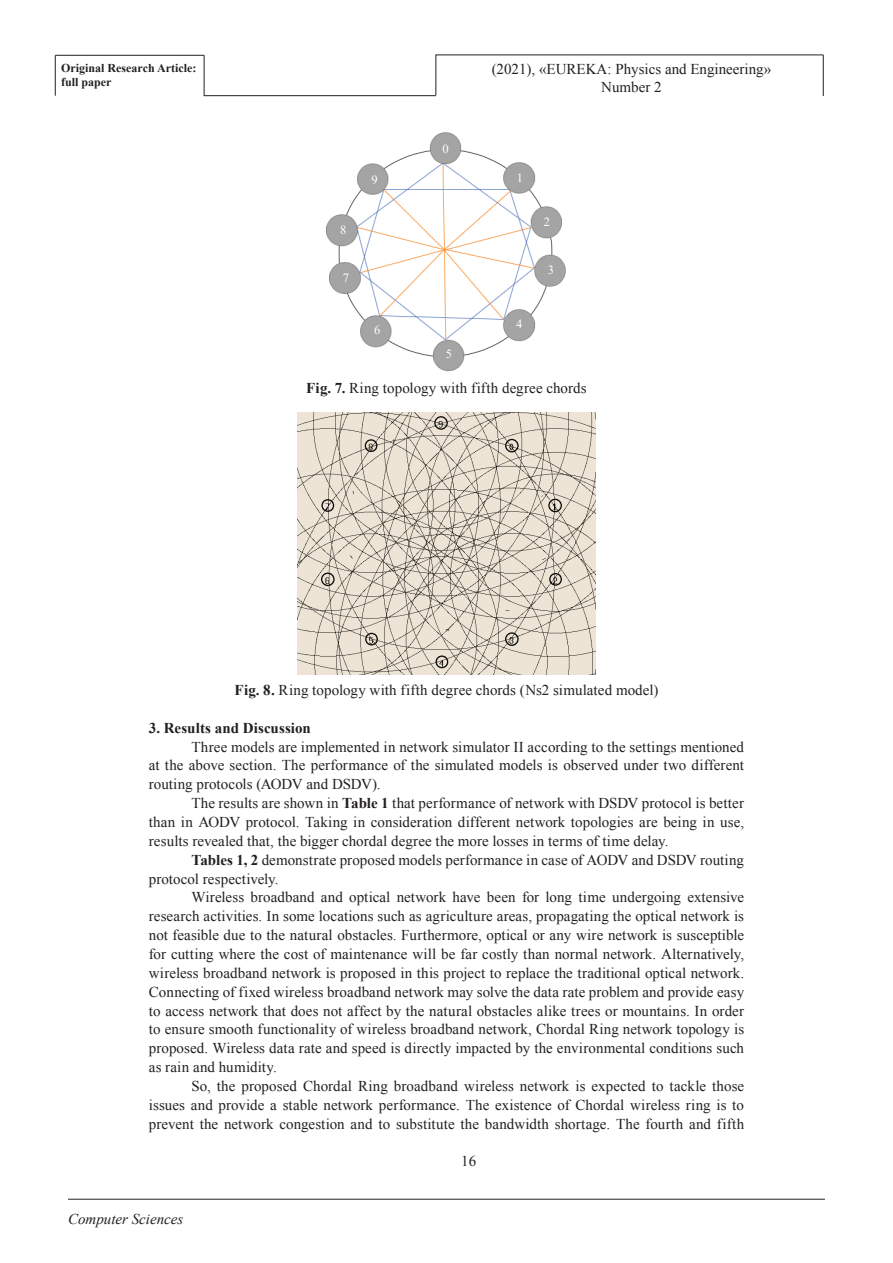
<style>
.page{position:relative;width:893px;height:1263px;background:#fff}
.page>*{position:absolute;margin:0;border:0;box-sizing:border-box;transform-origin:0 0}
.t1{font:15px/18.9px "Times New Roman";letter-spacing:.005em;color:#231f20;text-align:justify}
.t2{font:700 15px "Times New Roman";letter-spacing:.005em;color:#231f20}
.t3{font:italic 15px "Times New Roman";color:#231f20}
.t4{font:12.45px "Times New Roman";color:#fff}
.t5{font:700 12px/14.4px "Times New Roman";color:#231f20}
.s1{font-weight:700}
</style>
<div class="page">
<hr style="left:204px;top:55px;width:1px;height:41px;background:#231f20">
<hr style="left:435px;top:55px;width:1px;height:40px;background:#231f20">
<hr style="left:55px;top:55px;width:1px;height:41px;background:#231f20">
<hr style="left:55px;top:55px;width:149px;height:1px;background:#231f20">
<hr style="left:204px;top:95px;width:232px;height:1px;background:#231f20">
<hr style="left:435px;top:55px;width:388px;height:1px;background:#231f20">
<hr style="left:823px;top:55px;width:1px;height:41px;background:#231f20">
<hr style="left:68px;top:1199px;width:757px;height:1px;background:#231f20">
<img style="left:326px;top:132px;width:240px;height:240px">
<div style="left:438px;top:140px;width:16px;height:16px;background:#a5a4a4"></div>
<div style="left:511px;top:170px;width:16px;height:17px;background:#a5a4a4"></div>
<div style="left:539px;top:214px;width:16px;height:17px;background:#a5a4a4"></div>
<div style="left:542px;top:261px;width:16px;height:17px;background:#a5a4a4"></div>
<div style="left:511px;top:316px;width:16px;height:16px;background:#a5a4a4"></div>
<div style="left:441px;top:346px;width:16px;height:17px;background:#a5a4a4"></div>
<div style="left:369px;top:322px;width:16px;height:16px;background:#a5a4a4"></div>
<div style="left:337px;top:270px;width:16px;height:16px;background:#a5a4a4"></div>
<div style="left:335px;top:220px;width:16px;height:17px;background:#a5a4a4"></div>
<div style="left:366px;top:170px;width:16px;height:17px;background:#a5a4a4"></div>
<img style="left:298px;top:412px;width:297px;height:262px">
<p class="t5" style="left:61px;top:60px;width:137px">Original Research Article: full paper</p>
<p class="t1" style="left:492px;top:60px;width:281px;line-height:18px;text-align:center">(2021), «EUREKA: Physics and Engineering»<br>Number 2</p>
<p class="t4" style="left:340px;top:221px;width:8px">8</p>
<p class="t4" style="left:343px;top:269px;width:8px">7</p>
<p class="t4" style="left:372px;top:171px;width:8px">9</p>
<p class="t4" style="left:374px;top:321px;width:8px">6</p>
<p class="t4" style="left:442px;top:140px;width:8px">0</p>
<p class="t4" style="left:446px;top:345px;width:8px">5</p>
<p class="t4" style="left:517px;top:169px;width:8px">1</p>
<p class="t4" style="left:516px;top:315px;width:8px">4</p>
<p class="t4" style="left:544px;top:213px;width:8px">2</p>
<p class="t4" style="left:548px;top:261px;width:8px">3</p>
<p class="t1" style="left:306px;top:379px;width:282px"><span class="s1">Fig. 7.</span> Ring topology with fifth degree chords</p>
<p class="t1" style="left:235px;top:680px;width:425px"><span class="s1">Fig. 8.</span> Ring topology with fifth degree chords (Ns2 simulated model)</p>
<p class="t2" style="left:149px;top:717px;width:164px">3. Results and Discussion</p>
<p class="t1" style="left:149px;top:737px;width:597px;text-indent:43px">Three models are implemented in network simulator II according to the settings mentioned at the above section. The performance of the simulated models is observed under two different routing protocols (AODV and DSDV).</p>
<p class="t1" style="left:149px;top:793px;width:597px;text-indent:43px">The results are shown in <span class="s1">Table 1</span> that performance of network with DSDV protocol is better than in AODV protocol. Taking in consideration different network topologies are being in use, results revealed that, the bigger chordal degree the more losses in terms of time delay.</p>
<p class="t1" style="left:149px;top:850px;width:597px;text-indent:43px"><span class="s1">Tables 1, 2</span> demonstrate proposed models performance in case of AODV and DSDV routing protocol respectively.</p>
<p class="t1" style="left:149px;top:888px;width:597px;text-indent:43px">Wireless broadband and optical network have been for long time undergoing extensive research activities. In some locations such as agriculture areas, propagating the optical network is not feasible due to the natural obstacles. Furthermore, optical or any wire network is susceptible for cutting where the cost of maintenance will be far costly than normal network. Alternatively, wireless broadband network is proposed in this project to replace the traditional optical network.<br>Connecting of fixed wireless broadband network may solve the data rate problem and provide easy to access network that does not affect by the natural obstacles alike trees or mountains. In order to ensure smooth functionality of wireless broadband network, Chordal Ring network topology is proposed. Wireless data rate and speed is directly impacted by the environmental conditions such as rain and humidity.</p>
<p class="t1" style="left:149px;top:1076px;width:597px;text-indent:43px">So, the proposed Chordal Ring broadband wireless network is expected to tackle those issues and provide a stable network performance. The existence of Chordal wireless ring is to prevent the network congestion and to substitute the bandwidth shortage. The fourth and fifth</p>
<p class="t3" style="left:68px;top:1208px;width:117px">Computer Sciences</p>
<p class="t1" style="left:461px;top:1151px;width:16px">16</p>
</div>
